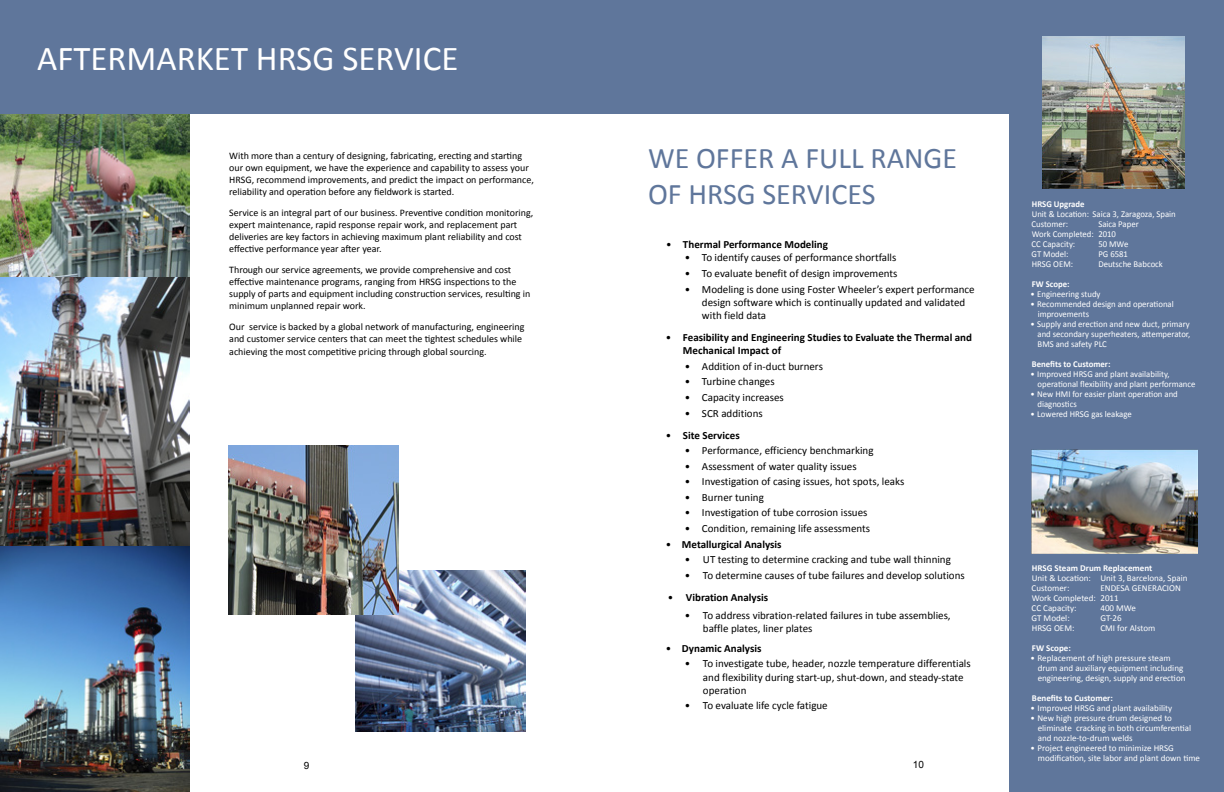
<style>
.page{position:relative;width:1224px;height:792px;background:#fff}
.page>*{position:absolute;margin:0;border:0;box-sizing:border-box;transform-origin:0 0}
.t1{font:35px "Calibri";color:#fff}
.t2{font:30px/36px "Calibri";color:#5f769b}
.t3{font:11px/13.2px "Calibri";color:#000}
.t4{font:700 11px/13.2px "Calibri";color:#000}
.t5{font:10px/12px "Calibri";color:#000}
.t6{font:10px "Arial";color:#000}
.t7{font:9px/10px "Calibri";color:#fff}
.t8{font:700 9px "Calibri";color:#fff}
.s1{font-weight:400}
</style>
<div class="page">
<img style="left:0;top:276px;width:189px;height:270px">
<img style="left:0;top:114px;width:189px;height:162px">
<div style="left:0;top:0;width:1224px;height:114px;background:#5f769b"></div>
<div style="left:1010px;top:0;width:214px;height:792px;background:#5f769b"></div>
<img style="left:356px;top:571px;width:169px;height:160px">
<img style="left:228px;top:446px;width:170px;height:168px">
<img style="left:0;top:546px;width:189px;height:246px">
<img style="left:1031px;top:449px;width:167px;height:104px">
<img style="left:1042px;top:36px;width:142px;height:152px">
<h1 class="t1" style="left:37px;top:36px;width:423px">AFTERMARKET HRSG SERVICE</h1>
<p class="t5" style="left:229px;top:150px;width:306px">With more than a century of designing, fabricating, erecting and starting our own equipment, we have the experience and capability to assess your HRSG, recommend improvements, and predict the impact on performance, reliability and operation before any fieldwork is started.</p>
<p class="t5" style="left:229px;top:207px;width:306px">Service is an integral part of our business. Preventive condition monitoring, expert maintenance, rapid response repair work, and replacement part deliveries are key factors in achieving maximum plant reliability and cost effective performance year after year.</p>
<p class="t5" style="left:229px;top:264px;width:303px">Through our service agreements, we provide comprehensive and cost effective maintenance programs, ranging from HRSG inspections to the supply of parts and equipment including construction services, resulting in minimum unplanned repair work.</p>
<p class="t5" style="left:229px;top:321px;width:297px">Our service is backed by a global network of manufacturing, engineering and customer service centers that can meet the tightest schedules while</p>
<p class="t5" style="left:229px;top:346px;width:259px">achieving the most competitive pricing through global sourcing.</p>
<p class="t6" style="left:304px;top:759px;width:7px">9</p>
<h2 class="t2" style="left:648px;top:140px;width:310px">WE OFFER A FULL RANGE<br>OF HRSG SERVICES</h2>
<p class="t4" style="left:666px;top:238px;width:164px"><span class="s1">•</span> Thermal Performance Modeling</p>
<p class="t3" style="left:685px;top:251px;width:213px">• To identify causes of performance shortfalls</p>
<p class="t3" style="left:685px;top:267px;width:214px">• To evaluate benefit of design improvements</p>
<p class="t3" style="left:702px;top:282px;width:274px;text-indent:-17px">• Modeling is done using Foster Wheeler’s expert performance design software which is continually updated and validated with field data</p>
<p class="t4" style="left:683px;top:331px;width:291px;text-indent:-17px"><span class="s1">•</span> Feasibility and Engineering Studies to Evaluate the Thermal and<br>Mechanical Impact of</p>
<p class="t3" style="left:685px;top:360px;width:140px">• Addition of in-duct burners</p>
<p class="t3" style="left:685px;top:375px;width:91px">• Turbine changes</p>
<p class="t3" style="left:685px;top:391px;width:100px">• Capacity increases</p>
<p class="t3" style="left:685px;top:406px;width:79px">• SCR additions</p>
<p class="t4" style="left:666px;top:428px;width:75px"><span class="s1">•</span> Site Services</p>
<p class="t3" style="left:685px;top:444px;width:190px">• Performance, efficiency benchmarking</p>
<p class="t3" style="left:685px;top:460px;width:173px">• Assessment of water quality issues</p>
<p class="t3" style="left:685px;top:475px;width:221px">• Investigation of casing issues, hot spots, leaks</p>
<p class="t3" style="left:685px;top:491px;width:80px">• Burner tuning</p>
<p class="t3" style="left:685px;top:506px;width:184px">• Investigation of tube corrosion issues</p>
<p class="t3" style="left:685px;top:522px;width:187px">• Condition, remaining life assessments</p>
<p class="t4" style="left:666px;top:537px;width:117px"><span class="s1">•</span> Metallurgical Analysis</p>
<p class="t3" style="left:685px;top:553px;width:267px">• UT testing to determine cracking and tube wall thinning</p>
<p class="t3" style="left:685px;top:568px;width:281px">• To determine causes of tube failures and develop solutions</p>
<p class="t4" style="left:668px;top:591px;width:102px"><span class="s1">•</span> Vibration Analysis</p>
<p class="t3" style="left:703px;top:608px;width:249px;text-indent:-18px">• To address vibration-related failures in tube assemblies, baffle plates, liner plates</p>
<p class="t4" style="left:666px;top:642px;width:97px"><span class="s1">•</span> Dynamic Analysis</p>
<p class="t3" style="left:703px;top:657px;width:269px;text-indent:-18px">• To investigate tube, header, nozzle temperature differentials and flexibility during start-up, shut-down, and steady-state operation</p>
<p class="t3" style="left:685px;top:699px;width:144px">• To evaluate life cycle fatigue</p>
<p class="t6" style="left:913px;top:758px;width:13px">10</p>
<p class="t8" style="left:1032px;top:198px;width:54px">HRSG Upgrade</p>
<p class="t7" style="left:1032px;top:209px;width:146px">Unit &amp; Location: Saica 3, Zaragoza, Spain<br>Customer:</p>
<p class="t7" style="left:1032px;top:219px;width:109px;text-indent:67px">Saica Paper<br>Work Completed: 2010<br>CC Capacity:</p>
<p class="t7" style="left:1098px;top:239px;width:32px">50 MWe</p>
<p class="t7" style="left:1032px;top:249px;width:38px">GT Model:</p>
<p class="t7" style="left:1098px;top:249px;width:31px">PG 6581</p>
<p class="t7" style="left:1032px;top:259px;width:43px">HRSG OEM:</p>
<p class="t7" style="left:1098px;top:259px;width:66px">Deutsche Babcock</p>
<p class="t8" style="left:1032px;top:278px;width:39px">FW Scope:</p>
<p class="t7" style="left:1030px;top:289px;width:72px">• Engineering study</p>
<p class="t7" style="left:1038px;top:299px;width:138px;text-indent:-7px">• Recommended design and operational improvements</p>
<p class="t7" style="left:1038px;top:319px;width:154px;text-align:justify;text-indent:-7px">• Supply and erection and new duct, primary and secondary superheaters, attemperator, BMS and safety PLC</p>
<p class="t8" style="left:1032px;top:358px;width:80px">Benefits to Customer:</p>
<p class="t7" style="left:1038px;top:369px;width:160px;text-indent:-7px">• Improved HRSG and plant availability, operational flexibility and plant performance</p>
<p class="t7" style="left:1038px;top:389px;width:142px;text-indent:-7px">• New HMI for easier plant operation and diagnostics</p>
<p class="t7" style="left:1030px;top:409px;width:103px">• Lowered HRSG gas leakage</p>
<p class="t8" style="left:1032px;top:562px;width:122px">HRSG Steam Drum Replacement</p>
<p class="t7" style="left:1032px;top:573px;width:157px">Unit &amp; Location: Unit 3, Barcelona, Spain<br>Customer:</p>
<p class="t7" style="left:1032px;top:583px;width:151px;text-indent:69px">ENDESA GENERACION<br>Work Completed: 2011<br>CC Capacity:</p>
<p class="t7" style="left:1100px;top:603px;width:37px">400 MWe</p>
<p class="t7" style="left:1032px;top:613px;width:40px">GT Model:</p>
<p class="t7" style="left:1100px;top:613px;width:23px">GT-26</p>
<p class="t7" style="left:1032px;top:623px;width:44px">HRSG OEM:</p>
<p class="t7" style="left:1100px;top:623px;width:56px">CMI for Alstom</p>
<p class="t8" style="left:1032px;top:642px;width:40px">FW Scope:</p>
<p class="t7" style="left:1038px;top:653px;width:149px;text-indent:-7px">• Replacement of high pressure steam drum and auxiliary equipment including engineering, design, supply and erection</p>
<p class="t8" style="left:1032px;top:692px;width:82px">Benefits to Customer:</p>
<p class="t7" style="left:1030px;top:703px;width:143px">• Improved HRSG and plant availability</p>
<p class="t7" style="left:1038px;top:713px;width:155px;text-indent:-7px">• New high pressure drum designed to eliminate cracking in both circumferential and nozzle-to-drum welds</p>
<p class="t7" style="left:1038px;top:743px;width:164px;text-indent:-7px">• Project engineered to minimize HRSG modification, site labor and plant down time</p>
</div>
